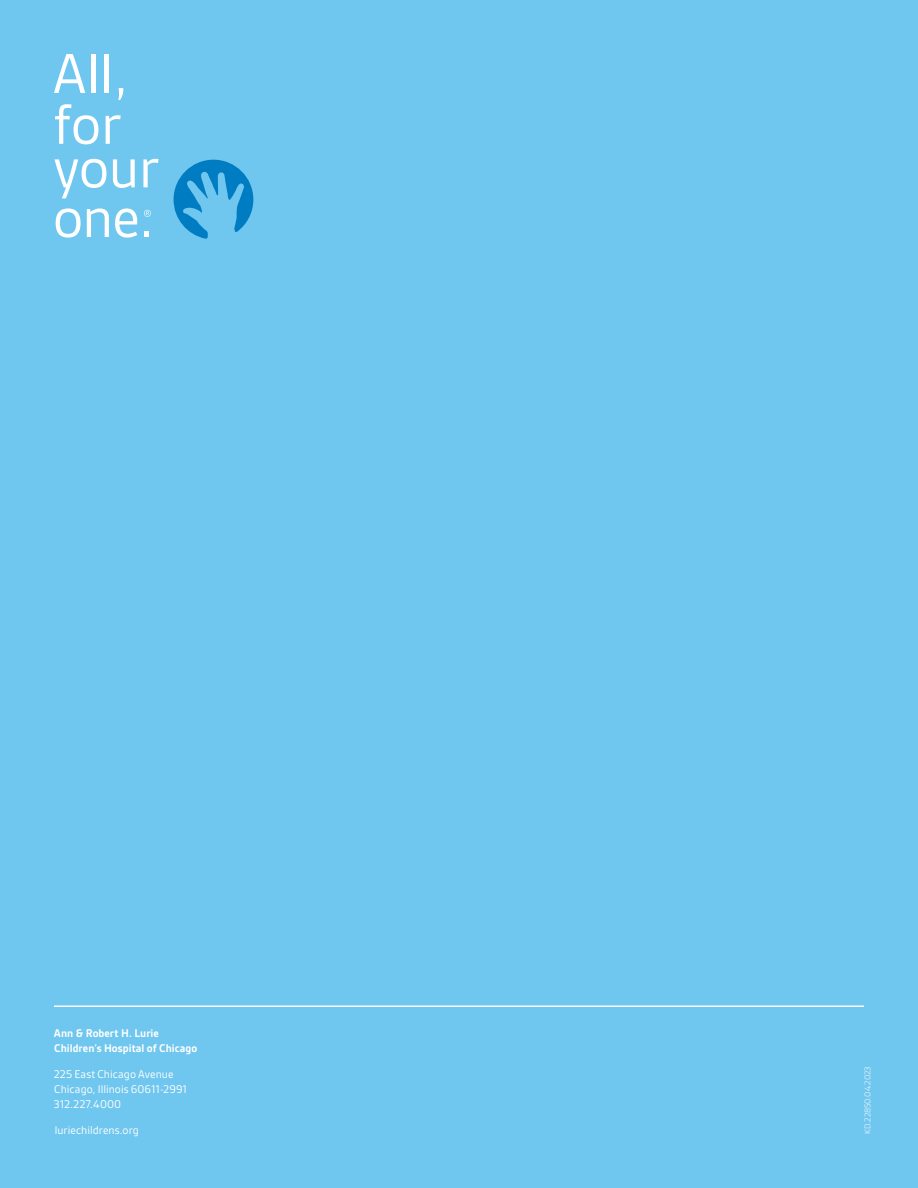
<style>
.page{position:relative;width:918px;height:1188px;background:#6fc6ef}
.page>*{position:absolute;margin:0;border:0;box-sizing:border-box;transform-origin:0 0}
.t1{font:12px/15px "Gesta";letter-spacing:.005em;color:#fff}
.t2{font:700 12px/15px "Gesta";letter-spacing:.005em;color:#fff}
.t3{font:300 9px "Gesta";letter-spacing:-.015em;color:#fff}
</style>
<div class="page">
<hr style="left:54px;top:1005px;width:810px;height:2px;background:#fff">
<svg style="left:174px;top:160px;width:79px;height:79px"></svg>
<svg style="left:54px;top:54px;width:31px;height:39px"></svg>
<hr style="left:91px;top:54px;width:4px;height:39px;background:#fff">
<hr style="left:105px;top:54px;width:4px;height:39px;background:#fff">
<svg style="left:118px;top:88px;width:5px;height:12px"></svg>
<svg style="left:55px;top:104px;width:43px;height:40px"></svg>
<svg style="left:106px;top:115px;width:15px;height:29px"></svg>
<svg style="left:54px;top:159px;width:52px;height:39px"></svg>
<svg style="left:113px;top:159px;width:22px;height:29px"></svg>
<svg style="left:143px;top:159px;width:15px;height:28px"></svg>
<svg style="left:56px;top:208px;width:25px;height:30px"></svg>
<svg style="left:87px;top:208px;width:22px;height:29px"></svg>
<svg style="left:115px;top:208px;width:22px;height:30px"></svg>
<svg style="left:144px;top:232px;width:5px;height:5px"></svg>
<svg style="left:144px;top:210px;width:7px;height:7px"></svg>
<p class="t2" style="left:54px;top:1026px;width:145px">Ann &amp; Robert H. Lurie<br>Children’s Hospital of Chicago</p>
<p class="t1" style="left:54px;top:1067px;width:135px">225 East Chicago Avenue<br>Chicago, Illinois 60611-2991<br>312.227.4000</p>
<p class="t1" style="left:55px;top:1123px;width:86px">luriechildrens.org</p>
<p class="t3" style="left:863px;top:1134px;width:69px;rotate:-90deg">KD.22850.04.2023</p>
</div>
